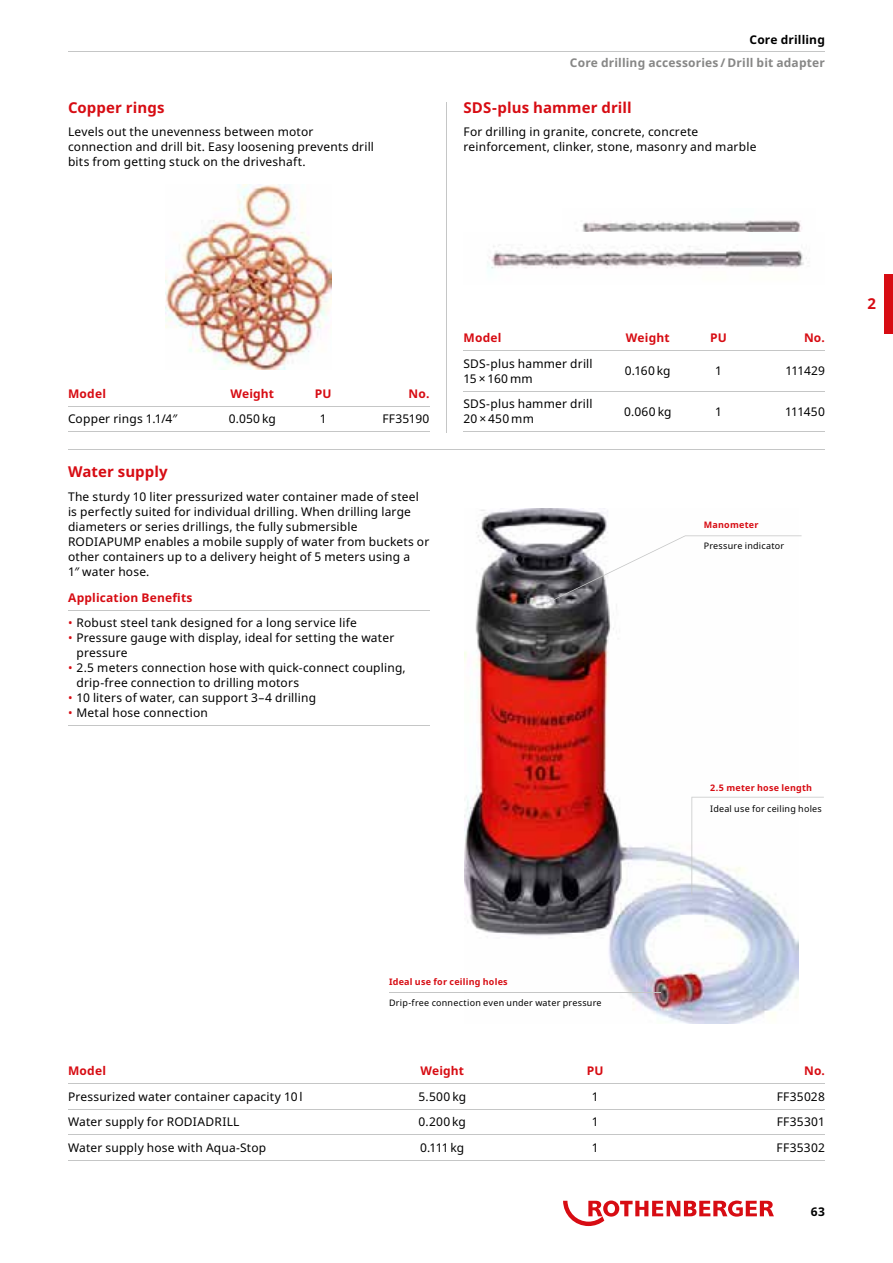
<style>
.page{position:relative;width:893px;height:1263px;background:#fff}
.page>*{position:absolute;margin:0;border:0;box-sizing:border-box;transform-origin:0 0}
.t1{font:700 15px "Noto Sans";letter-spacing:.005em;color:#d70c13}
.t2{font:12px/15px "Noto Sans";letter-spacing:.015em;color:#000}
.t3{font:700 12px "Noto Sans";letter-spacing:.015em;color:#d70c13}
.t4{font:700 12px "Noto Sans";letter-spacing:.01em;color:#878786}
.t5{font:700 12px "Noto Sans";letter-spacing:.01em;color:#000}
.t6{font:9px "Noto Sans";letter-spacing:.025em;color:#000}
.t7{font:700 9px "Noto Sans";letter-spacing:.025em;color:#d70c13}
.s1{color:#d70c13}
</style>
<div class="page">
<hr style="left:68px;top:51px;width:757px;height:1px;background:#c5c6c6">
<svg style="left:563px;top:1200px;width:211px;height:26px"></svg>
<div style="left:884px;top:274px;width:9px;height:60px;background:#d70c13"></div>
<img style="left:166px;top:184px;width:166px;height:185px">
<img style="left:582px;top:220px;width:220px;height:12px">
<img style="left:487px;top:244px;width:320px;height:27px">
<hr style="left:446px;top:102px;width:1px;height:330px;background:#c5c6c6">
<hr style="left:68px;top:449px;width:757px;height:1px;background:#c5c6c6">
<img style="left:465px;top:508px;width:334px;height:515px">
<svg style="left:545px;top:535px;width:256px;height:69px"></svg>
<hr style="left:389px;top:992px;width:271px;height:1px;background:#c5c6c6">
<svg style="left:691px;top:797px;width:133px;height:98px"></svg>
<hr style="left:68px;top:406px;width:149px;height:1px;background:#c5c6c6">
<hr style="left:217px;top:406px;width:71px;height:1px;background:#c5c6c6">
<hr style="left:288px;top:406px;width:71px;height:1px;background:#c5c6c6">
<hr style="left:359px;top:406px;width:70px;height:1px;background:#c5c6c6">
<hr style="left:68px;top:432px;width:149px;height:1px;background:#c5c6c6">
<hr style="left:217px;top:432px;width:71px;height:1px;background:#c5c6c6">
<hr style="left:288px;top:432px;width:71px;height:1px;background:#c5c6c6">
<hr style="left:359px;top:432px;width:70px;height:1px;background:#c5c6c6">
<hr style="left:463px;top:350px;width:149px;height:1px;background:#c5c6c6">
<hr style="left:612px;top:350px;width:71px;height:1px;background:#c5c6c6">
<hr style="left:683px;top:350px;width:71px;height:1px;background:#c5c6c6">
<hr style="left:754px;top:350px;width:71px;height:1px;background:#c5c6c6">
<hr style="left:463px;top:391px;width:149px;height:1px;background:#c5c6c6">
<hr style="left:463px;top:432px;width:149px;height:1px;background:#c5c6c6">
<hr style="left:612px;top:391px;width:71px;height:1px;background:#c5c6c6">
<hr style="left:612px;top:432px;width:71px;height:1px;background:#c5c6c6">
<hr style="left:683px;top:391px;width:71px;height:1px;background:#c5c6c6">
<hr style="left:683px;top:432px;width:71px;height:1px;background:#c5c6c6">
<hr style="left:754px;top:391px;width:71px;height:1px;background:#c5c6c6">
<hr style="left:754px;top:432px;width:71px;height:1px;background:#c5c6c6">
<hr style="left:68px;top:1083px;width:298px;height:1px;background:#c5c6c6">
<hr style="left:366px;top:1083px;width:153px;height:1px;background:#c5c6c6">
<hr style="left:519px;top:1083px;width:153px;height:1px;background:#c5c6c6">
<hr style="left:672px;top:1083px;width:153px;height:1px;background:#c5c6c6">
<hr style="left:68px;top:1109px;width:298px;height:1px;background:#c5c6c6">
<hr style="left:366px;top:1109px;width:153px;height:1px;background:#c5c6c6">
<hr style="left:519px;top:1109px;width:153px;height:1px;background:#c5c6c6">
<hr style="left:672px;top:1109px;width:153px;height:1px;background:#c5c6c6">
<hr style="left:68px;top:1134px;width:298px;height:1px;background:#c5c6c6">
<hr style="left:68px;top:1160px;width:298px;height:1px;background:#c5c6c6">
<hr style="left:366px;top:1134px;width:153px;height:1px;background:#c5c6c6">
<hr style="left:366px;top:1160px;width:153px;height:1px;background:#c5c6c6">
<hr style="left:519px;top:1134px;width:153px;height:1px;background:#c5c6c6">
<hr style="left:519px;top:1160px;width:153px;height:1px;background:#c5c6c6">
<hr style="left:672px;top:1134px;width:153px;height:1px;background:#c5c6c6">
<hr style="left:672px;top:1160px;width:153px;height:1px;background:#c5c6c6">
<hr style="left:68px;top:726px;width:361px;height:1px;background:#c5c6c6">
<hr style="left:68px;top:610px;width:361px;height:1px;background:#c5c6c6">
<p class="t1" style="left:68px;top:97px;width:98px">Copper rings</p>
<p class="t2" style="left:68px;top:125px;width:307px">Levels out the unevenness between motor connection and drill bit. Easy loosening prevents drill bits from getting stuck on the driveshaft.</p>
<p class="t5" style="left:750px;top:31px;width:77px">Core drilling</p>
<p class="t4" style="left:570px;top:54px;width:256px">Core drilling accessories / Drill bit adapter</p>
<p class="t1" style="left:463px;top:97px;width:170px">SDS-plus hammer drill</p>
<p class="t2" style="left:463px;top:125px;width:294px">For drilling in granite, concrete, concrete reinforcement, clinker, stone, masonry and marble</p>
<p class="t3" style="left:68px;top:385px;width:39px">Model</p>
<p class="t3" style="left:230px;top:385px;width:45px">Weight</p>
<p class="t3" style="left:315px;top:385px;width:18px">PU</p>
<p class="t3" style="left:409px;top:385px;width:22px">No.</p>
<p class="t2" style="left:68px;top:412px;width:111px">Copper rings 1.1/4″</p>
<p class="t2" style="left:229px;top:412px;width:49px">0.050 kg</p>
<p class="t2" style="left:320px;top:412px;width:8px">1</p>
<p class="t2" style="left:382px;top:412px;width:49px">FF35190</p>
<p class="t1" style="left:68px;top:461px;width:101px">Water supply</p>
<p class="t2" style="left:68px;top:489px;width:363px">The sturdy 10 liter pressurized water container made of steel is perfectly suited for individual drilling. When drilling large diameters or series drillings, the fully submersible RODIAPUMP enables a mobile supply of water from buckets or other containers up to a delivery height of 5 meters using a<br>1″ water hose.</p>
<p class="t3" style="left:68px;top:589px;width:126px">Application Benefits</p>
<p class="t2" style="left:68px;top:616px;width:290px"><span class="s1">•</span> Robust steel tank designed for a long service life</p>
<p class="t2" style="left:77px;top:631px;width:319px;text-indent:-9px"><span class="s1">•</span> Pressure gauge with display, ideal for setting the water pressure</p>
<p class="t2" style="left:77px;top:661px;width:331px;text-indent:-9px"><span class="s1">•</span> 2.5 meters connection hose with quick-connect coupling, drip-free connection to drilling motors</p>
<p class="t2" style="left:68px;top:691px;width:249px"><span class="s1">•</span> 10 liters of water, can support 3–4 drilling</p>
<p class="t2" style="left:68px;top:706px;width:141px"><span class="s1">•</span> Metal hose connection</p>
<p class="t3" style="left:463px;top:329px;width:39px">Model</p>
<p class="t3" style="left:626px;top:329px;width:45px">Weight</p>
<p class="t3" style="left:710px;top:329px;width:18px">PU</p>
<p class="t3" style="left:804px;top:329px;width:22px">No.</p>
<p class="t2" style="left:463px;top:356px;width:131px">SDS-plus hammer drill<br>15 × 160 mm</p>
<p class="t2" style="left:625px;top:364px;width:47px">0.160 kg</p>
<p class="t2" style="left:715px;top:364px;width:8px">1</p>
<p class="t2" style="left:785px;top:364px;width:41px">111429</p>
<p class="t2" style="left:463px;top:397px;width:131px">SDS-plus hammer drill<br>20 × 450 mm</p>
<p class="t2" style="left:624px;top:404px;width:49px">0.060 kg</p>
<p class="t2" style="left:715px;top:404px;width:8px">1</p>
<p class="t2" style="left:785px;top:404px;width:41px">111450</p>
<p class="t7" style="left:704px;top:519px;width:56px">Manometer</p>
<p class="t6" style="left:704px;top:539px;width:82px">Pressure indicator</p>
<p class="t7" style="left:710px;top:782px;width:103px">2.5 meter hose length</p>
<p class="t6" style="left:710px;top:802px;width:113px">Ideal use for ceiling holes</p>
<p class="t1" style="left:867px;top:293px;width:10px">2</p>
<p class="t7" style="left:389px;top:975px;width:120px">Ideal use for ceiling holes</p>
<p class="t6" style="left:389px;top:996px;width:214px">Drip-free connection even under water pressure</p>
<p class="t3" style="left:68px;top:1062px;width:39px">Model</p>
<p class="t3" style="left:420px;top:1062px;width:45px">Weight</p>
<p class="t3" style="left:587px;top:1062px;width:18px">PU</p>
<p class="t3" style="left:804px;top:1062px;width:22px">No.</p>
<p class="t2" style="left:68px;top:1089px;width:236px">Pressurized water container capacity 10 l</p>
<p class="t2" style="left:418px;top:1089px;width:49px">5.500 kg</p>
<p class="t2" style="left:592px;top:1089px;width:8px">1</p>
<p class="t2" style="left:777px;top:1089px;width:50px">FF35028</p>
<p class="t2" style="left:68px;top:1115px;width:173px">Water supply for RODIADRILL</p>
<p class="t2" style="left:418px;top:1115px;width:49px">0.200 kg</p>
<p class="t2" style="left:592px;top:1115px;width:8px">1</p>
<p class="t2" style="left:777px;top:1115px;width:50px">FF35301</p>
<p class="t2" style="left:68px;top:1140px;width:200px">Water supply hose with Aqua-Stop</p>
<p class="t2" style="left:420px;top:1140px;width:46px">0.111 kg</p>
<p class="t2" style="left:592px;top:1140px;width:8px">1</p>
<p class="t2" style="left:777px;top:1140px;width:50px">FF35302</p>
<p class="t5" style="left:811px;top:1203px;width:16px">63</p>
</div>
